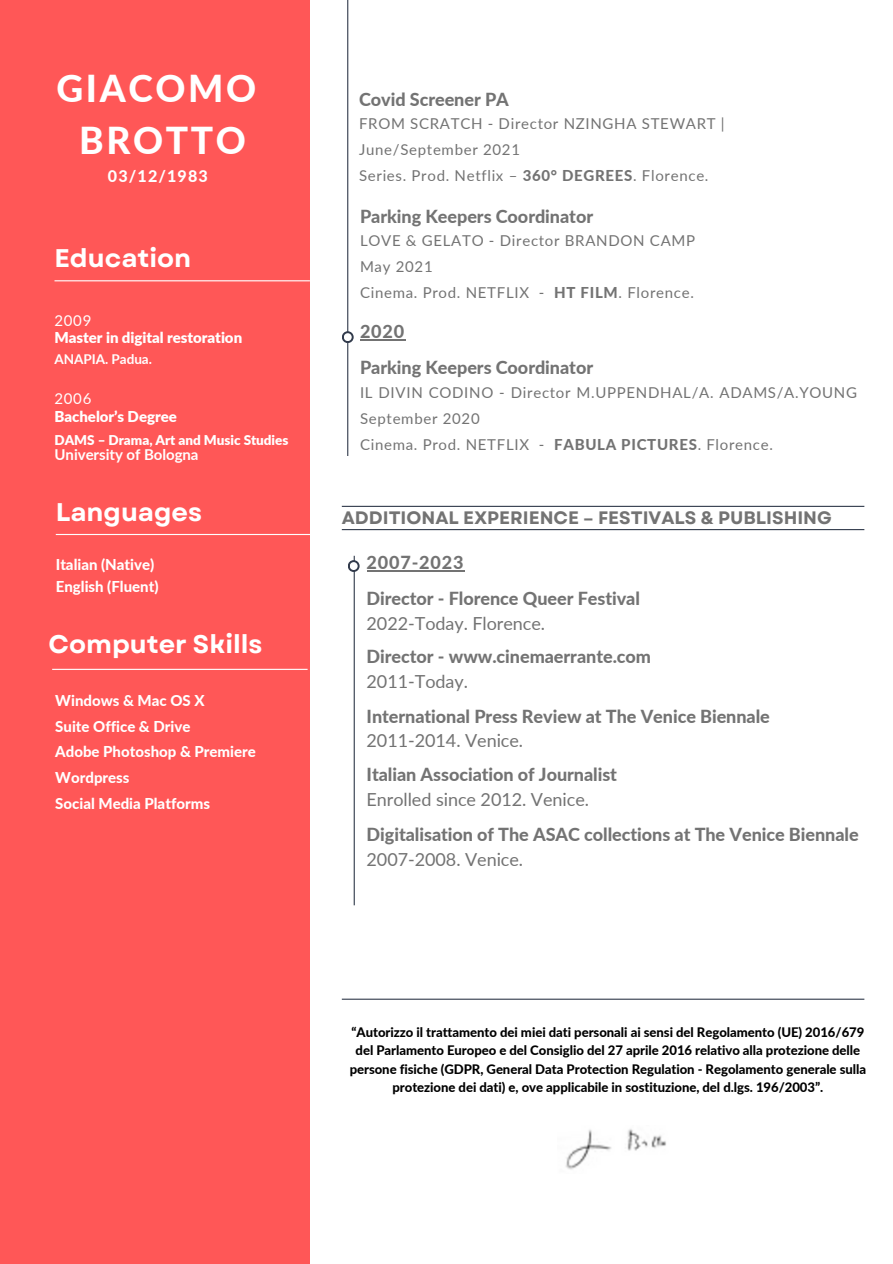
<style>
.page{position:relative;width:893px;height:1264px;background:#fff}
.page>*{position:absolute;margin:0;border:0;box-sizing:border-box;transform-origin:0 0}
.t1{font:800 37.05px/51.8px "Lato";letter-spacing:.07em;color:#fff;text-align:center}
.t2{font:700 25.5px "Garet";color:#fff}
.t3{font:800 18px/24.8px "Lato";letter-spacing:-.005em;color:#737373}
.t4{font:700 18px "Garet";color:#737373}
.t5{font:800 18px "Lato";letter-spacing:.045em;color:#737373}
.t6{font:800 16.05px "Lato";letter-spacing:.07em;color:#fff}
.t7{font:15px/25.8px "Lato";letter-spacing:.045em;color:#737373}
.t8{font:800 15px/25.8px "Lato";color:#fff}
.t9{font:900 15px "Lato";letter-spacing:-.005em;color:#fff}
.t10{font:700 15px "Lato";letter-spacing:-.005em;color:#fff}
.t11{font:15px "Lato";letter-spacing:.045em;color:#fff}
.t12{font:900 13.5px "Lato";letter-spacing:-.005em;color:#fff}
.t13{font:700 13.5px "Lato";color:#fff}
.t14{font:800 13.05px/18px "Lato";letter-spacing:-.005em;color:#000;text-align:center}
.s1{font-weight:800}
.s2{font-weight:400}
</style>
<div class="page">
<div style="left:0;top:0;width:310px;height:1263px;background:#ff5757"></div>
<hr style="left:54px;top:280px;width:256px;height:1px;background:#fff">
<hr style="left:347px;top:0;width:1px;height:456px;background:#323b4c">
<hr style="left:342px;top:998px;width:522px;height:1px;background:#323b4c">
<svg style="left:342px;top:331px;width:11px;height:12px"></svg>
<div style="left:344px;top:333px;width:7px;height:8px;background:#fff;border-radius:50%"></div>
<hr style="left:342px;top:529px;width:522px;height:1px;background:#323b4c">
<hr style="left:342px;top:506px;width:522px;height:1px;background:#323b4c">
<hr style="left:353px;top:556px;width:2px;height:349px;background:#323b4c">
<svg style="left:348px;top:560px;width:11px;height:12px"></svg>
<div style="left:350px;top:562px;width:7px;height:8px;background:#fff;border-radius:50%"></div>
<img style="left:566px;top:1129px;width:100px;height:41px">
<hr style="left:360px;top:339px;width:45px;height:1px;background:#737373">
<hr style="left:366px;top:570px;width:98px;height:1px;background:#737373">
<hr style="left:56px;top:534px;width:255px;height:1px;background:#fff">
<hr style="left:52px;top:668px;width:255px;height:2px;background:#fff">
<p class="t1" style="left:56px;top:62px;width:201px">GIACOMO<br>BROTTO</p>
<p class="t6" style="left:108px;top:166px;width:101px">03/12/1983</p>
<h1 class="t2" style="left:54px;top:240px;width:138px">Education</h1>
<p class="t11" style="left:54px;top:311px;width:38px">2009</p>
<h6 class="t9" style="left:54px;top:328px;width:189px">Master in digital restoration</h6>
<h6 class="t13" style="left:54px;top:350px;width:99px">ANAPIA. Padua.</h6>
<h1 class="t11" style="left:54px;top:389px;width:38px">2006</h1>
<p class="t9" style="left:54px;top:407px;width:124px">Bachelor’s Degree</p>
<h6 class="t12" style="left:54px;top:431px;width:235px">DAMS – Drama, Art and Music Studies</h6>
<h1 class="t10" style="left:54px;top:445px;width:145px">University of Bologna</h1>
<p class="t2" style="left:56px;top:493px;width:148px">Languages</p>
<h4 class="t8" style="left:56px;top:551px;width:100px">Italian (Native)</h4>
<p class="t8" style="left:56px;top:573px;width:104px">English (Fluent)</p>
<h2 class="t2" style="left:49px;top:626px;width:215px">Computer Skills</h2>
<h3 class="t8" style="left:55px;top:687px;width:202px">Windows &amp; Mac OS X<br>Suite Office &amp; Drive<br>Adobe Photoshop &amp; Premiere<br>Wordpress<br>Social Media Platforms</h3>
<h4 class="t3" style="left:359px;top:86px;width:151px">Covid Screener PA</h4>
<h4 class="t7" style="left:359px;top:111px;width:367px">FROM SCRATCH - Director NZINGHA STEWART |</h4>
<h4 class="t7" style="left:359px;top:136px;width:162px">June/September 2021</h4>
<h4 class="t7" style="left:359px;top:162px;width:351px">Series. Prod. Netflix – <span class="s1">360° DEGREES</span>. Florence.</h4>
<h6 class="t3" style="left:360px;top:203px;width:234px">Parking Keepers Coordinator</h6>
<p class="t7" style="left:360px;top:228px;width:336px">LOVE &amp; GELATO - Director BRANDON CAMP</p>
<p class="t7" style="left:360px;top:254px;width:74px">May 2021</p>
<h6 class="t7" style="left:360px;top:279px;width:335px">Cinema. Prod. NETFLIX - <span class="s1">HT FILM</span>. Florence.</h6>
<h6 class="t3" style="left:360px;top:318px;width:46px">2020</h6>
<h3 class="t3" style="left:360px;top:355px;width:234px">Parking Keepers Coordinator</h3>
<p class="t7" style="left:360px;top:379px;width:498px">IL DIVIN CODINO - Director M.UPPENDHAL/A. ADAMS/A.YOUNG<br>September 2020</p>
<p class="t7" style="left:360px;top:431px;width:414px">Cinema. Prod. NETFLIX - <span class="s1">FABULA PICTURES</span>. Florence.</p>
<p class="t4" style="left:342px;top:504px;width:491px">ADDITIONAL EXPERIENCE – FESTIVALS &amp; PUBLISHING</p>
<h3 class="t5" style="left:366px;top:551px;width:98px">2007-2023</h3>
<p class="t3" style="left:366px;top:586px;width:275px">Director - Florence Queer Festival<br><span class="s2">2022-Today. Florence.</span></p>
<p class="t3" style="left:366px;top:644px;width:286px">Director - www.cinemaerrante.com<br><span class="s2">2011-Today.</span></p>
<p class="t3" style="left:366px;top:703px;width:405px">International Press Review at The Venice Biennale<br><span class="s2">2011-2014. Venice.</span></p>
<h3 class="t3" style="left:366px;top:761px;width:252px">Italian Association of Journalist<br><span class="s2">Enrolled since 2012. Venice.</span></h3>
<h3 class="t3" style="left:366px;top:821px;width:493px">Digitalisation of The ASAC collections at The Venice Biennale<br><span class="s2">2007-2008. Venice.</span></h3>
<p class="t14" style="left:349px;top:1023px;width:518px">“Autorizzo il trattamento dei miei dati personali ai sensi del Regolamento (UE) 2016/679 del Parlamento Europeo e del Consiglio del 27 aprile 2016 relativo alla protezione delle persone fisiche (GDPR, General Data Protection Regulation - Regolamento generale sulla protezione dei dati) e, ove applicabile in sostituzione, del d.lgs. 196/2003”.</p>
</div>
